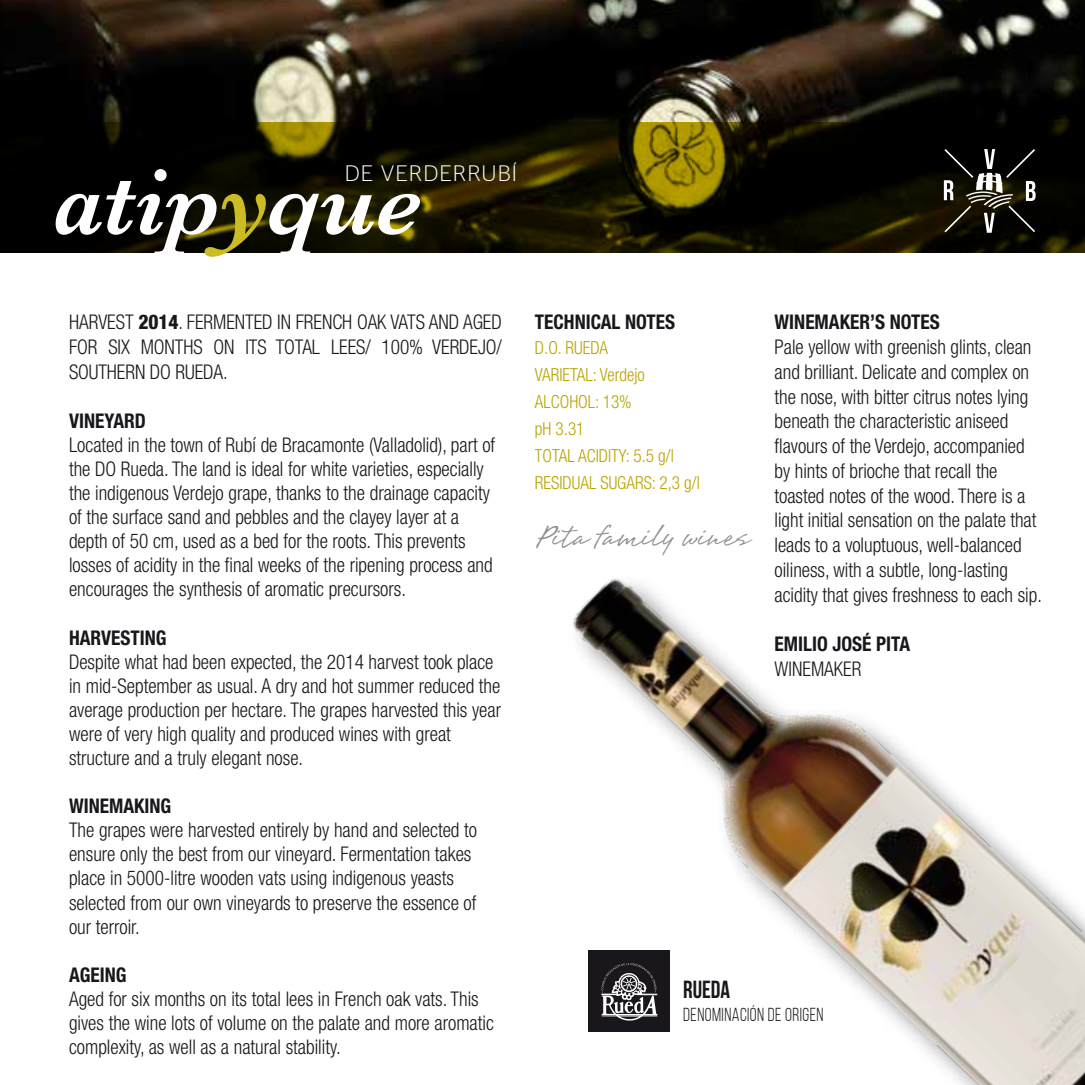
<style>
.page{position:relative;width:1085px;height:1085px;background:#fff}
.page>*{position:absolute;margin:0;border:0;box-sizing:border-box;transform-origin:0 0}
.t1{font:italic 600 95.4px "Baskerville";color:#fff}
.t2{font:37.12px "Brisa";color:#8e9091}
.t3{font:700 24.75px "Bebas Neue";color:#1a171c;scale:.95 1}
.t4{font:300 22.28px "Stag Sans";letter-spacing:.05em;color:#fff}
.t5{font:300 condensed 20.25px/24.1px "Helvetica Neue LT Std";color:#1a171c;scale:.95 1}
.t6{font:700 condensed 20.25px "Helvetica Neue LT Std";color:#1a171c;scale:.95 1}
.t7{font:18.68px "Bebas Neue";letter-spacing:.025em;color:#1a171c;scale:.95 1}
.t8{font:300 condensed 18px/27px "Helvetica Neue LT Std";color:#b9a400;scale:.95 1}
.s1{color:#cbbc24}
.s2{font-weight:800}
</style>
<div class="page">
<img style="left:573px;top:578px;width:511px;height:506px">
<div style="left:588px;top:949px;width:81px;height:82px;background:#1a171c"></div>
<svg style="left:601px;top:963px;width:56px;height:57px"></svg>
<img style="left:0;top:0;width:1084px;height:122px">
<svg style="left:0;top:122px;width:1084px;height:131px;background:#171300"></svg>
<svg style="left:943px;top:149px;width:92px;height:84px;background:#33312a"></svg>
<p class="t4" style="left:345px;top:161px;width:174px">DE VERDERRUBÍ</p>
<h1 class="t1" style="left:53px;top:137px;width:370px">atip<span class="s1">y</span>que</h1>
<p class="t5" style="left:69px;top:309px;width:457px;line-height:24.8px;text-align:justify">HARVEST <span class="s2">2014</span>. FERMENTED IN FRENCH OAK VATS AND AGED FOR SIX MONTHS ON ITS TOTAL LEES/ 100% VERDEJO/ SOUTHERN DO RUEDA.</p>
<p class="t6" style="left:69px;top:408px;width:82px">VINEYARD</p>
<p class="t5" style="left:69px;top:432px;width:450px">Located in the town of Rubí de Bracamonte (Valladolid), part of the DO Rueda. The land is ideal for white varieties, especially the indigenous Verdejo grape, thanks to the drainage capacity of the surface sand and pebbles and the clayey layer at a depth of 50 cm, used as a bed for the roots. This prevents losses of acidity in the final weeks of the ripening process and encourages the synthesis of aromatic precursors.</p>
<p class="t6" style="left:69px;top:625px;width:104px">HARVESTING</p>
<p class="t5" style="left:69px;top:649px;width:456px">Despite what had been expected, the 2014 harvest took place in mid-September as usual. A dry and hot summer reduced the average production per hectare. The grapes harvested this year were of very high quality and produced wines with great structure and a truly elegant nose.</p>
<p class="t6" style="left:69px;top:793px;width:109px">WINEMAKING</p>
<p class="t5" style="left:69px;top:817px;width:431px">The grapes were harvested entirely by hand and selected to ensure only the best from our vineyard. Fermentation takes place in 5000-litre wooden vats using indigenous yeasts selected from our own vineyards to preserve the essence of our terroir.</p>
<p class="t6" style="left:69px;top:962px;width:62px">AGEING</p>
<p class="t5" style="left:69px;top:986px;width:448px">Aged for six months on its total lees in French oak vats. This gives the wine lots of volume on the palate and more aromatic complexity, as well as a natural stability.</p>
<p class="t6" style="left:535px;top:310px;width:149px">TECHNICAL NOTES</p>
<p class="t8" style="left:535px;top:334px;width:175px">D.O. RUEDA<br>VARIETAL: Verdejo<br>ALCOHOL: 13%<br>pH 3.31<br>TOTAL ACIDITY: 5.5 g/l<br>RESIDUAL SUGARS: 2,3 g/l</p>
<h2 class="t2" style="left:537px;top:517px;width:214px">Pita family wines</h2>
<p class="t6" style="left:774px;top:310px;width:175px">WINEMAKER’S NOTES</p>
<p class="t5" style="left:774px;top:334px;width:283px;line-height:24.8px">Pale yellow with greenish glints, clean and brilliant. Delicate and complex on the nose, with bitter citrus notes lying beneath the characteristic aniseed flavours of the Verdejo, accompanied by hints of brioche that recall the toasted notes of the wood. There is a light initial sensation on the palate that leads to a voluptuous, well-balanced oiliness, with a subtle, long-lasting acidity that gives freshness to each sip.</p>
<p class="t6" style="left:774px;top:631px;width:144px">EMILIO JOSÉ PITA</p>
<p class="t5" style="left:774px;top:656px;width:93px">WINEMAKER</p>
<p class="t3" style="left:683px;top:975px;width:51px">RUEDA</p>
<p class="t7" style="left:683px;top:1003px;width:149px">DENOMINACIÓN DE ORIGEN</p>
</div>
